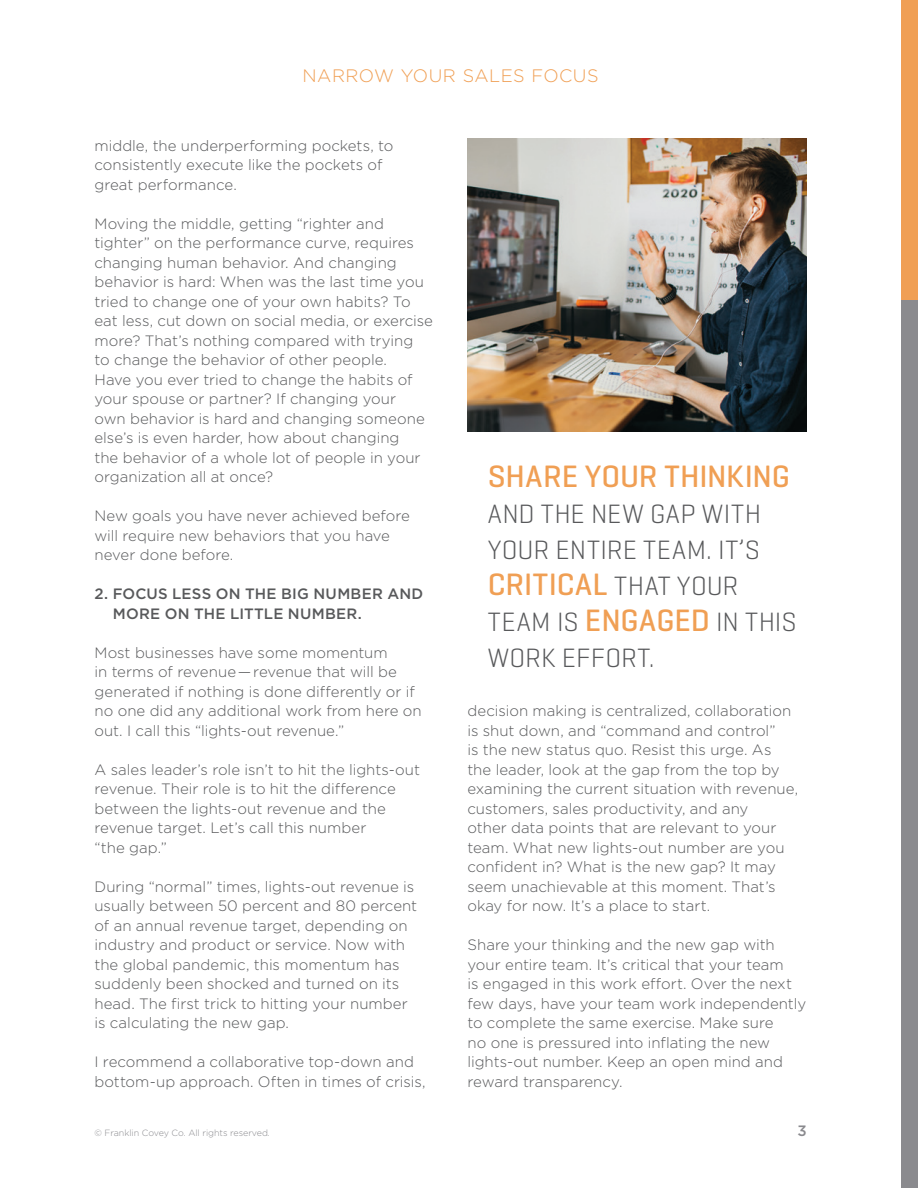
<style>
.page{position:relative;width:918px;height:1188px;background:#fff}
.page>*{position:absolute;margin:0;border:0;box-sizing:border-box;transform-origin:0 0}
.t1{font:500 31.5px "Geogrotesque";color:#f09f54}
.t2{font:300 27px/36px "Geogrotesque";letter-spacing:.015em;color:#58595b}
.t3{font:300 18px "Gotham";letter-spacing:.025em;color:#f09f54}
.t4{font:300 15px/19.5px "Gotham";color:#58595b}
.t5{font:500 15px/19.5px "Gotham";letter-spacing:.015em;color:#58595b}
.t6{font:500 15px "Gotham";color:#8a8a8e}
.t7{font:300 9px "Gotham";letter-spacing:-.005em;color:#8a8a8e}
.s1{font-weight:300;font-size:27px;color:#58595b}
.s2{font-weight:500;font-size:31.5px;color:#f09f54}
</style>
<div class="page">
<div style="left:901px;top:294px;width:17px;height:894px;background:#8a8a8e"></div>
<div style="left:901px;top:0;width:17px;height:300px;background:#f09f54"></div>
<img style="left:467px;top:139px;width:340px;height:293px">
<p class="t3" style="left:303px;top:64px;width:297px">NARROW YOUR SALES FOCUS</p>
<p class="t4" style="left:94px;top:135px;width:300px">middle, the underperforming pockets, to consistently execute like the pockets of great performance.</p>
<p class="t4" style="left:94px;top:213px;width:340px">Moving the middle, getting “righter and tighter” on the performance curve, requires changing human behavior. And changing behavior is hard: When was the last time you tried to change one of your own habits? To eat less, cut down on social media, or exercise more? That’s nothing compared with trying<br>to change the behavior of other people.<br>Have you ever tried to change the habits of your spouse or partner? If changing your<br>own behavior is hard and changing someone else’s is even harder, how about changing<br>the behavior of a whole lot of people in your organization all at once?</p>
<p class="t4" style="left:94px;top:506px;width:317px">New goals you have never achieved before will require new behaviors that you have never done before.</p>
<p class="t5" style="left:113px;top:584px;width:312px;text-indent:-18px">2. FOCUS LESS ON THE BIG NUMBER AND<br>MORE ON THE LITTLE NUMBER.</p>
<p class="t4" style="left:94px;top:642px;width:329px">Most businesses have some momentum<br>in terms of revenue — revenue that will be generated if nothing is done differently or if no one did any additional work from here on out. I call this “lights-out revenue.”</p>
<p class="t4" style="left:94px;top:759px;width:327px">A sales leader’s role isn’t to hit the lights-out revenue. Their role is to hit the difference between the lights-out revenue and the revenue target. Let’s call this number<br>“the gap.”</p>
<p class="t4" style="left:94px;top:876px;width:324px">During “normal” times, lights-out revenue is usually between 50 percent and 80 percent of an annual revenue target, depending on industry and product or service. Now with the global pandemic, this momentum has suddenly been shocked and turned on its head. The first trick to hitting your number is calculating the new gap.</p>
<p class="t4" style="left:94px;top:1052px;width:333px">I recommend a collaborative top-down and bottom-up approach. Often in times of crisis,</p>
<p class="t7" style="left:95px;top:1127px;width:177px">© Franklin Covey Co. All rights reserved.</p>
<h1 class="t1" style="left:488px;top:457px;width:304px">SHARE YOUR THINKING</h1>
<h2 class="t2" style="left:488px;top:495px;width:275px">AND THE NEW GAP WITH<br>YOUR ENTIRE TEAM. IT’S</h2>
<h1 class="t1" style="left:488px;top:565px;width:252px">CRITICAL <span class="s1">THAT YOUR</span></h1>
<h2 class="t2" style="left:488px;top:603px;width:310px">TEAM IS <span class="s2">ENGAGED</span> IN THIS<br>WORK EFFORT.</h2>
<p class="t4" style="left:467px;top:701px;width:332px">decision making is centralized, collaboration is shut down, and “command and control”<br>is the new status quo. Resist this urge. As the leader, look at the gap from the top by examining the current situation with revenue, customers, sales productivity, and any<br>other data points that are relevant to your team. What new lights-out number are you confident in? What is the new gap? It may seem unachievable at this moment. That’s okay for now. It’s a place to start.</p>
<p class="t4" style="left:467px;top:935px;width:340px">Share your thinking and the new gap with your entire team. It’s critical that your team<br>is engaged in this work effort. Over the next few days, have your team work independently to complete the same exercise. Make sure<br>no one is pressured into inflating the new lights-out number. Keep an open mind and reward transparency.</p>
<p class="t6" style="left:797px;top:1120px;width:11px">3</p>
</div>
